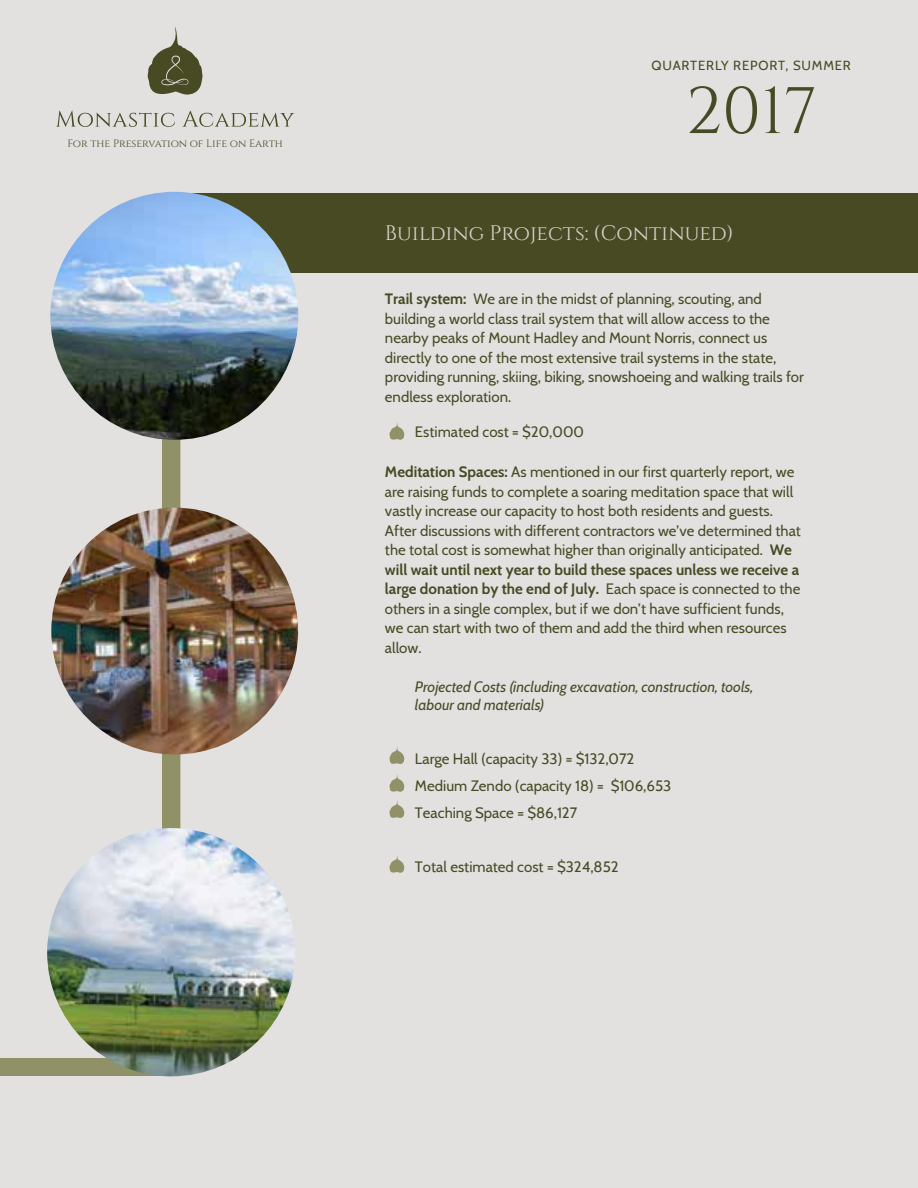
<style>
.page{position:relative;width:918px;height:1188px;background:#e2e1e0}
.page>*{position:absolute;margin:0;border:0;box-sizing:border-box;transform-origin:0 0}
.t1{font:65.7px "Cinzel";color:#484a24}
.t2{font:21px "Cinzel";color:#d5d4cd}
.t3{font:15px/19.5px "Cabin";color:#484a24}
.t4{font:italic 15px/18px "Cabin";color:#484a24}
.t5{font:13.2px "Cabin";letter-spacing:.065em;color:#484a24}
.t6{font:10.65px "Cinzel";letter-spacing:-.005em;color:#484a24}
.s1{font-weight:700}
</style>
<div class="page">
<svg style="left:147px;top:27px;width:56px;height:68px"></svg>
<svg style="left:56px;top:110px;width:119px;height:17px"></svg>
<svg style="left:182px;top:110px;width:113px;height:17px"></svg>
<div style="left:191px;top:193px;width:727px;height:79px;background:#484a24"></div>
<div style="left:0;top:1058px;width:175px;height:18px;background:#919167"></div>
<div style="left:162px;top:424px;width:18px;height:510px;background:#919167"></div>
<svg style="left:389px;top:422px;width:16px;height:18px"></svg>
<svg style="left:389px;top:747px;width:16px;height:17px"></svg>
<svg style="left:389px;top:774px;width:16px;height:18px"></svg>
<svg style="left:389px;top:801px;width:16px;height:17px"></svg>
<svg style="left:389px;top:855px;width:16px;height:18px"></svg>
<img style="left:51px;top:508px;width:247px;height:246px;border-radius:123px">
<img style="left:47px;top:828px;width:248px;height:248px;border-radius:124px">
<img style="left:50px;top:192px;width:248px;height:248px;border-radius:124px">
<p class="t6" style="left:67px;top:137px;width:217px">For the Preservation of Life on Earth</p>
<p class="t5" style="left:652px;top:57px;width:201px">QUARTERLY REPORT, SUMMER</p>
<h1 class="t1" style="left:686px;top:69px;width:133px">2017</h1>
<h2 class="t2" style="left:385px;top:220px;width:350px">Building Projects: (Continued)</h2>
<p class="t3" style="left:385px;top:289px;width:420px"><span class="s1">Trail system:</span> We are in the midst of planning, scouting, and building a world class trail system that will allow access to the nearby peaks of Mount Hadley and Mount Norris, connect us directly to one of the most extensive trail systems in the state, providing running, skiing, biking, snowshoeing and walking trails for endless exploration.</p>
<p class="t3" style="left:415px;top:421px;width:170px">Estimated cost = $20,000</p>
<p class="t3" style="left:385px;top:462px;width:417px"><span class="s1">Meditation Spaces:</span> As mentioned in our first quarterly report, we are raising funds to complete a soaring meditation space that will vastly increase our capacity to host both residents and guests.<br>After discussions with different contractors we’ve determined that the total cost is somewhat higher than originally anticipated. <span class="s1">We will wait until next year to build these spaces unless we receive a large donation by the end of July.</span> Each space is connected to the others in a single complex, but if we don’t have sufficient funds, we can start with two of them and add the third when resources allow.</p>
<p class="t4" style="left:415px;top:677px;width:340px">Projected Costs (including excavation, construction, tools, labour and materials)</p>
<p class="t3" style="left:415px;top:745px;width:258px;line-height:27px">Large Hall (capacity 33) = $132,072<br>Medium Zendo (capacity 18) = $106,653<br>Teaching Space = $86,127</p>
<p class="t3" style="left:415px;top:856px;width:205px">Total estimated cost = $324,852</p>
</div>
